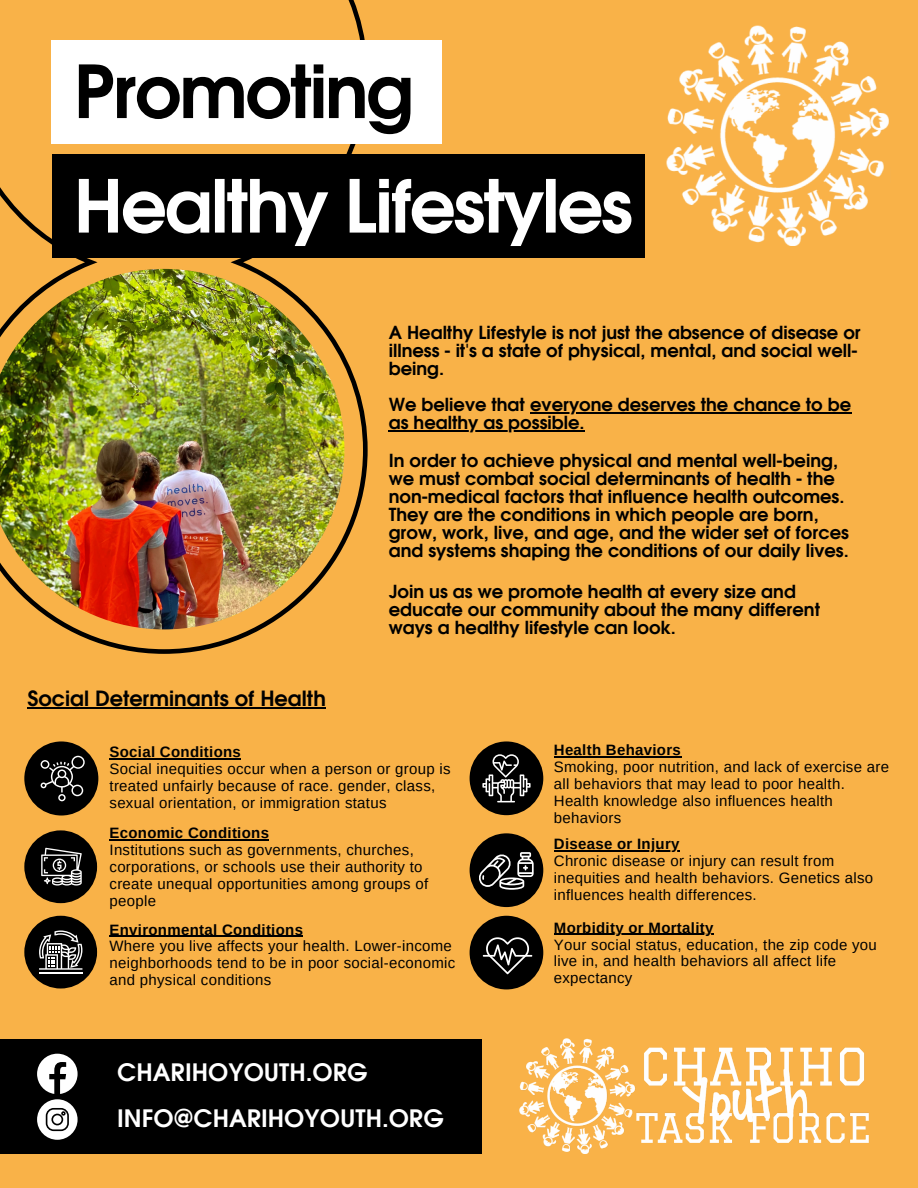
<style>
.page{position:relative;width:918px;height:1188px;background:#f9b248}
.page>*{position:absolute;margin:0;border:0;box-sizing:border-box;transform-origin:0 0}
.t1{font:700 72.6px "Evolventa";letter-spacing:-.03em;color:#fff}
.t2{font:700 72.6px "Evolventa";letter-spacing:-.03em;color:#000}
.t3{font:700 24px "Evolventa";color:#fff}
.t4{font:700 21px "Evolventa";color:#000}
.t5{font:700 18px/18px "Evolventa";color:#000}
.t6{font:15px/16.8px "Arimo";letter-spacing:.02em;color:#000}
.t7{font:700 15px "Arimo";letter-spacing:.02em;color:#000}
</style>
<div class="page">
<svg style="left:0;top:0;width:368px;height:654px"></svg>
<img style="left:0;top:269px;width:344px;height:360px">
<div style="left:52px;top:154px;width:593px;height:104px;background:#000"></div>
<div style="left:52px;top:40px;width:390px;height:104px;background:#fff"></div>
<img style="left:519px;top:1039px;width:349px;height:114px">
<hr style="left:530px;top:412px;width:322px;height:1px;background:#000">
<hr style="left:389px;top:430px;width:196px;height:1px;background:#000">
<div style="left:0;top:1040px;width:482px;height:114px;background:#000"></div>
<svg style="left:37px;top:1054px;width:41px;height:86px"></svg>
<img style="left:666px;top:25px;width:223px;height:221px">
<div style="left:24px;top:830px;width:73px;height:73px;background:#000;border-radius:50%"></div>
<svg style="left:41px;top:848px;width:41px;height:38px"></svg>
<div style="left:24px;top:741px;width:74px;height:75px;background:#000;border-radius:50%"></div>
<svg style="left:41px;top:756px;width:44px;height:45px"></svg>
<div style="left:24px;top:916px;width:73px;height:73px;background:#000;border-radius:50%"></div>
<hr style="left:39px;top:972px;width:43px;height:2px;background:#fff">
<svg style="left:39px;top:930px;width:43px;height:40px"></svg>
<div style="left:470px;top:741px;width:73px;height:74px;background:#000;border-radius:50%"></div>
<svg style="left:482px;top:754px;width:49px;height:48px"></svg>
<div style="left:470px;top:833px;width:73px;height:74px;background:#000;border-radius:50%"></div>
<svg style="left:479px;top:852px;width:55px;height:38px"></svg>
<div style="left:470px;top:916px;width:73px;height:73px;background:#000;border-radius:50%"></div>
<svg style="left:483px;top:937px;width:49px;height:37px"></svg>
<hr style="left:110px;top:758px;width:131px;height:2px;background:#000">
<hr style="left:110px;top:839px;width:159px;height:2px;background:#000">
<hr style="left:110px;top:936px;width:193px;height:1px;background:#000">
<hr style="left:554px;top:756px;width:127px;height:2px;background:#000">
<hr style="left:554px;top:850px;width:126px;height:1px;background:#000">
<hr style="left:554px;top:934px;width:160px;height:1px;background:#000">
<hr style="left:27px;top:707px;width:299px;height:1px;background:#000">
<p class="t2" style="left:74px;top:60px;width:342px">Promoting</p>
<p class="t1" style="left:74px;top:175px;width:561px">Healthy Lifestyles</p>
<p class="t4" style="left:27px;top:689px;width:300px">Social Determinants of Health</p>
<p class="t5" style="left:389px;top:325px;width:474px">A Healthy Lifestyle is not just the absence of disease or illness - it's a state of physical, mental, and social well&shy;being.</p>
<p class="t5" style="left:389px;top:397px;width:464px">We believe that everyone deserves the chance to be as healthy as possible.</p>
<p class="t5" style="left:389px;top:453px;width:462px">In order to achieve physical and mental well-being, we must combat social determinants of health - the non-medical factors that influence health outcomes.<br>They are the conditions in which people are born, grow, work, live, and age, and the wider set of forces and systems shaping the conditions of our daily lives.</p>
<p class="t5" style="left:389px;top:583px;width:433px">Join us as we promote health at every size and educate our community about the many different ways a healthy lifestyle can look.</p>
<p class="t7" style="left:110px;top:744px;width:133px">Social Conditions</p>
<p class="t6" style="left:110px;top:761px;width:343px">Social inequities occur when a person or group is treated unfairly because of race. gender, class, sexual orientation, or immigration status</p>
<p class="t7" style="left:110px;top:825px;width:161px">Economic Conditions</p>
<p class="t6" style="left:110px;top:842px;width:320px">Institutions such as governments, churches, corporations, or schools use their authority to create unequal opportunities among groups of people</p>
<p class="t7" style="left:110px;top:921px;width:195px">Environmental Conditions</p>
<p class="t6" style="left:110px;top:938px;width:347px">Where you live affects your health. Lower-income neighborhoods tend to be in poor social-economic and physical conditions</p>
<p class="t3" style="left:117px;top:1062px;width:252px">CHARIHOYOUTH.ORG</p>
<p class="t3" style="left:117px;top:1108px;width:328px">INFO@CHARIHOYOUTH.ORG</p>
<p class="t7" style="left:554px;top:742px;width:128px">Health Behaviors</p>
<p class="t6" style="left:554px;top:759px;width:337px">Smoking, poor nutrition, and lack of exercise are all behaviors that may lead to poor health.<br>Health knowledge also influences health behaviors</p>
<p class="t7" style="left:554px;top:836px;width:127px">Disease or Injury</p>
<p class="t6" style="left:554px;top:852px;width:321px">Chronic disease or injury can result from inequities and health behaviors. Genetics also influences health differences.</p>
<p class="t7" style="left:554px;top:919px;width:161px">Morbidity or Mortality</p>
<p class="t6" style="left:554px;top:936px;width:325px">Your social status, education, the zip code you live in, and health behaviors all affect life expectancy</p>
</div>
